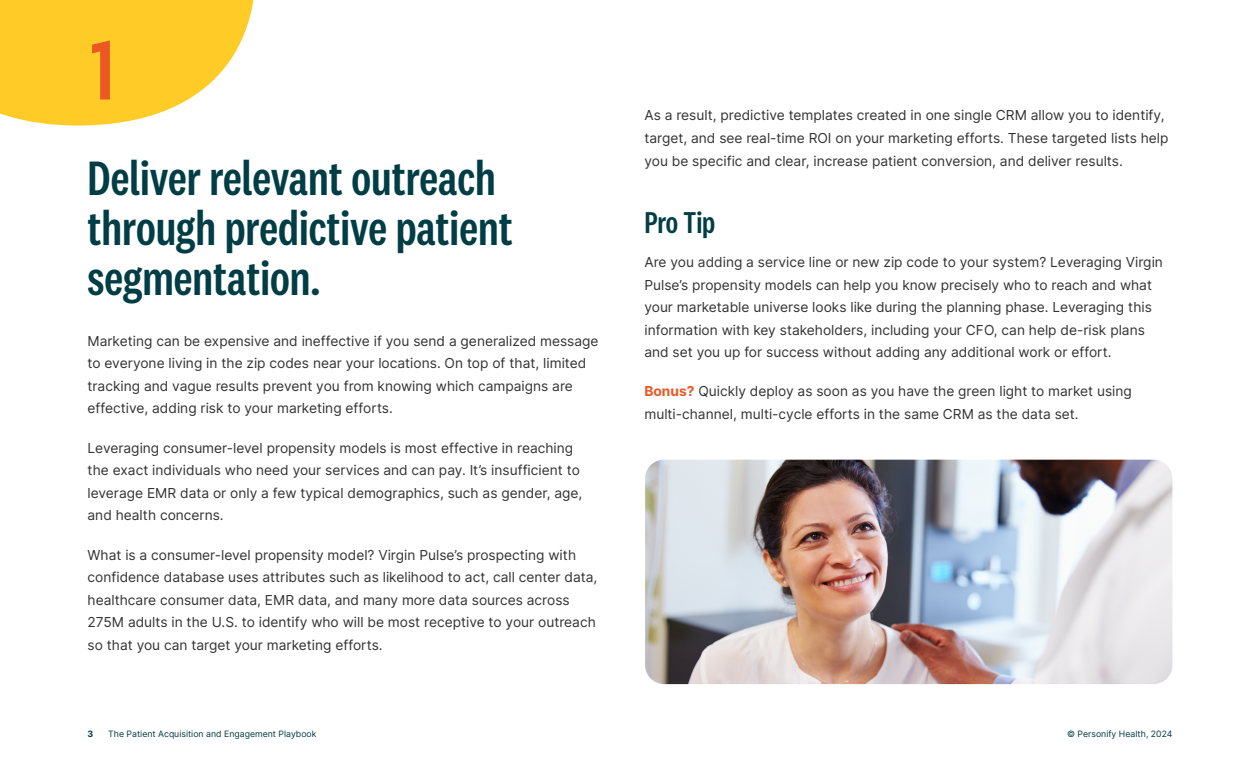
<style>
.page{position:relative;width:1260px;height:765px;background:#fff}
.page>*{position:absolute;margin:0;border:0;box-sizing:border-box;transform-origin:0 0}
.t1{font:500 87.5px "National 2 Condensed";color:#eb5824}
.t2{font:500 50px/50px "National 2 Condensed";color:#003d45}
.t3{font:500 31.25px "National 2 Condensed";letter-spacing:-.005em;color:#003d45}
.t4{font:13.75px/22.5px "Inter";color:#333}
.t5{font:8.75px "Inter";color:#003c44}
.t6{font:700 8.75px "Inter";color:#003c44}
.s1{font-weight:700;color:#eb5824}
</style>
<div class="page">
<svg style="left:0;top:0;width:254px;height:126px"></svg>
<img style="left:645px;top:460px;width:527px;height:224px">
<h1 class="t1" style="left:91px;top:23px;width:25px">1</h1>
<h2 class="t2" style="left:88px;top:153px;width:427px">Deliver relevant outreach through predictive patient segmentation.</h2>
<p class="t4" style="left:88px;top:329px;width:512px">Marketing can be expensive and ineffective if you send a generalized message to everyone living in the zip codes near your locations. On top of that, limited tracking and vague results prevent you from knowing which campaigns are effective, adding risk to your marketing efforts.</p>
<p class="t4" style="left:88px;top:436px;width:496px">Leveraging consumer-level propensity models is most effective in reaching the exact individuals who need your services and can pay. It’s insufficient to leverage EMR data or only a few typical demographics, such as gender, age, and health concerns.</p>
<p class="t4" style="left:88px;top:543px;width:511px">What is a consumer-level propensity model? Virgin Pulse’s prospecting with confidence database uses attributes such as likelihood to act, call center data, healthcare consumer data, EMR data, and many more data sources across 275M adults in the U.S. to identify who will be most receptive to your outreach so that you can target your marketing efforts.</p>
<p class="t4" style="left:644px;top:104px;width:526px">As a result, predictive templates created in one single CRM allow you to identify, target, and see real-time ROI on your marketing efforts. These targeted lists help</p>
<p class="t4" style="left:644px;top:150px;width:480px">you be specific and clear, increase patient conversion, and deliver results.</p>
<h3 class="t3" style="left:644px;top:206px;width:72px">Pro Tip</h3>
<p class="t4" style="left:644px;top:251px;width:520px">Are you adding a service line or new zip code to your system? Leveraging Virgin Pulse’s propensity models can help you know precisely who to reach and what your marketable universe looks like during the planning phase. Leveraging this information with key stakeholders, including your CFO, can help de-risk plans and set you up for success without adding any additional work or effort.</p>
<p class="t4" style="left:644px;top:380px;width:489px"><span class="s1">Bonus?</span> Quickly deploy as soon as you have the green light to market using multi-channel, multi-cycle efforts in the same CRM as the data set.</p>
<p class="t6" style="left:88px;top:727px;width:7px">3</p>
<p class="t5" style="left:1067px;top:727px;width:107px">© Personify Health, 2024</p>
<p class="t5" style="left:108px;top:727px;width:210px">The Patient Acquisition and Engagement Playbook</p>
</div>
